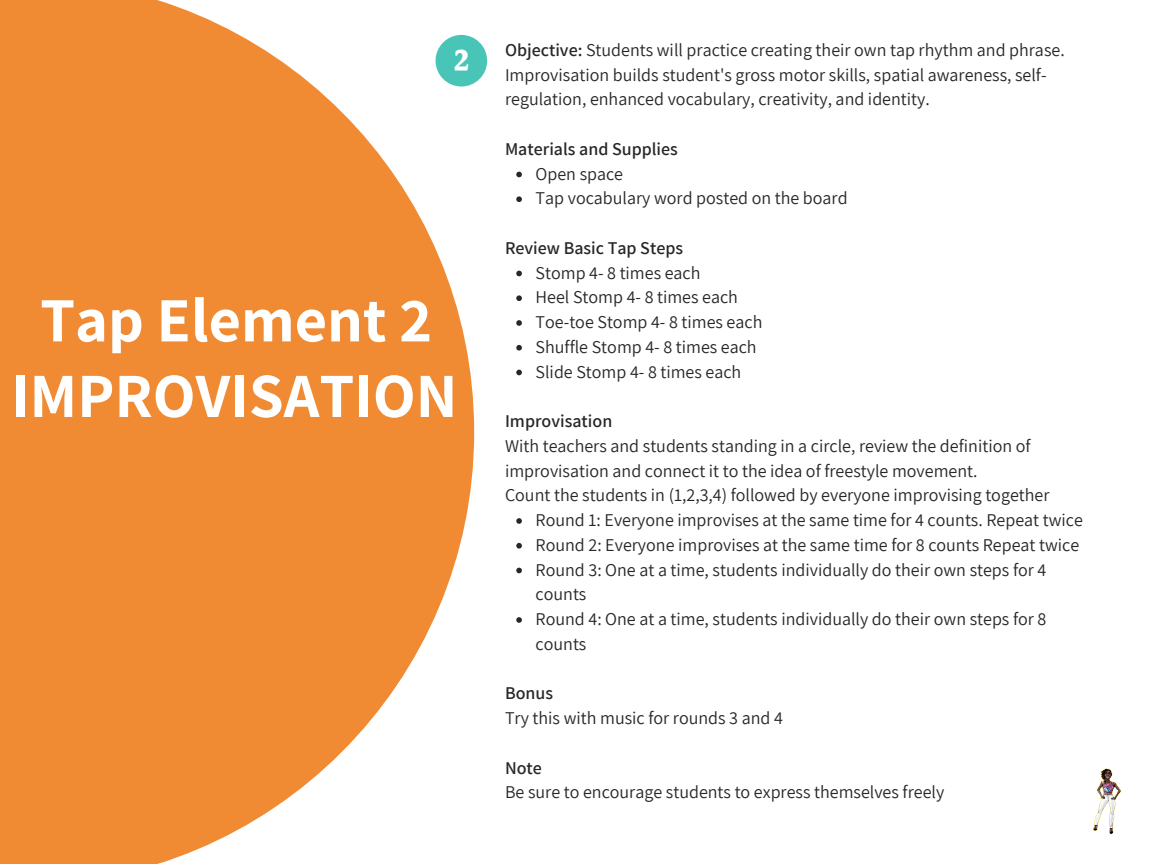
<style>
.page{position:relative;width:1152px;height:864px;background:#fff}
.page>*{position:absolute;margin:0;border:0;box-sizing:border-box;transform-origin:0 0}
.t1{font:700 63px/75.6px "Assistant";color:#fff;text-align:center}
.t2{font:700 31.95px "Halant";color:#fff}
.t3{font:18px/24.8px "Assistant";color:#272727}
.t4{font:600 18px "Assistant";color:#272727}
.s1{font-weight:600}
</style>
<div class="page">
<svg style="left:516px;top:172px;width:6px;height:5px"></svg>
<svg style="left:516px;top:196px;width:6px;height:6px"></svg>
<svg style="left:516px;top:271px;width:6px;height:5px"></svg>
<svg style="left:516px;top:295px;width:6px;height:6px"></svg>
<svg style="left:516px;top:320px;width:6px;height:6px"></svg>
<svg style="left:516px;top:345px;width:6px;height:6px"></svg>
<svg style="left:516px;top:370px;width:6px;height:5px"></svg>
<svg style="left:516px;top:518px;width:6px;height:6px"></svg>
<svg style="left:516px;top:543px;width:6px;height:6px"></svg>
<svg style="left:516px;top:568px;width:6px;height:5px"></svg>
<svg style="left:516px;top:617px;width:6px;height:6px"></svg>
<svg style="left:0;top:0;width:474px;height:864px;fill:#f08b33"></svg>
<div style="left:436px;top:35px;width:51px;height:52px;background:#48c5b7;border-radius:50%"></div>
<img style="left:1093px;top:768px;width:28px;height:67px">
<h2 class="t2" style="left:453px;top:37px;width:18px">2</h2>
<h1 class="t1" style="left:11px;top:280px;width:448px">Tap Element 2<br>IMPROVISATION</h1>
<p class="t3" style="left:505px;top:37px;width:561px"><span class="s1">Objective:</span> Students will practice creating their own tap rhythm and phrase.<br>Improvisation builds student's gross motor skills, spatial awareness, self&shy;regulation, enhanced vocabulary, creativity, and identity.</p>
<p class="t4" style="left:505px;top:136px;width:174px">Materials and Supplies</p>
<p class="t3" style="left:536px;top:161px;width:314px">Open space<br>Tap vocabulary word posted on the board</p>
<p class="t4" style="left:505px;top:235px;width:180px">Review Basic Tap Steps</p>
<p class="t3" style="left:536px;top:260px;width:228px">Stomp 4- 8 times each<br>Heel Stomp 4- 8 times each<br>Toe-toe Stomp 4- 8 times each<br>Shuffle Stomp 4- 8 times each<br>Slide Stomp 4- 8 times each</p>
<p class="t4" style="left:505px;top:409px;width:109px">Improvisation</p>
<p class="t3" style="left:505px;top:433px;width:546px">With teachers and students standing in a circle, review the definition of improvisation and connect it to the idea of freestyle movement.<br>Count the students in (1,2,3,4) followed by everyone improvising together</p>
<p class="t3" style="left:536px;top:507px;width:549px">Round 1: Everyone improvises at the same time for 4 counts. Repeat twice Round 2: Everyone improvises at the same time for 8 counts Repeat twice Round 3: One at a time, students individually do their own steps for 4 counts<br>Round 4: One at a time, students individually do their own steps for 8 counts</p>
<p class="t4" style="left:505px;top:681px;width:50px">Bonus</p>
<p class="t3" style="left:505px;top:705px;width:279px">Try this with music for rounds 3 and 4</p>
<p class="t4" style="left:505px;top:755px;width:38px">Note</p>
<p class="t3" style="left:505px;top:779px;width:441px">Be sure to encourage students to express themselves freely</p>
</div>
